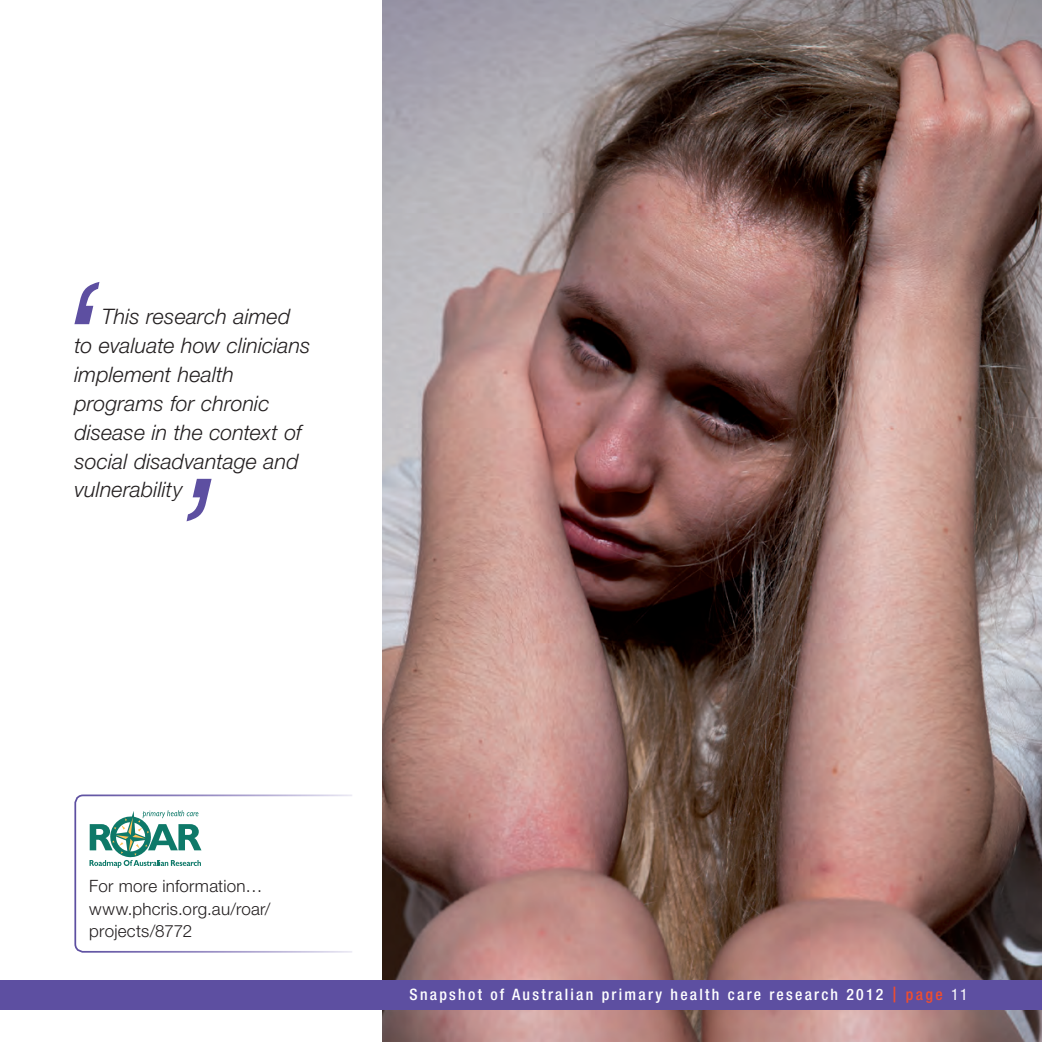
<style>
.page{position:relative;width:1042px;height:1042px;background:#fff}
.page>*{position:absolute;margin:0;border:0;box-sizing:border-box;transform-origin:0 0}
.Quotes{font:italic 300 21.35px/28.9px "Helvetica Neue LT";letter-spacing:.005em;color:#231f20}
.Body_Text{font:300 16.97px/22.9px "Helvetica Neue LT";letter-spacing:.015em;color:#231f20}
.t1{font:500 condensed 15.75px "Helvetica Neue LT";letter-spacing:.145em;color:#fff}
.s1{font-stretch:normal;color:#ef4d2f}
.s2{color:#ef4d2f}
.s3{font-weight:400}
</style>
<div class="page">
<svg style="left:74px;top:282px;width:25px;height:42px"></svg>
<svg style="left:187px;top:479px;width:25px;height:42px"></svg>
<img style="left:382px;top:0;width:660px;height:1042px">
<svg style="left:74px;top:794px;width:278px;height:159px"></svg>
<div style="left:0;top:980px;width:1042px;height:30px;background:#5d4fa1"></div>
<p class="Quotes" style="left:74px;top:302px;width:238px;text-indent:27px">This research aimed to evaluate how clinicians implement health programs for chronic disease in the context of social disadvantage and vulnerability</p>
<p class="Body_Text" style="left:89px;top:874px;width:183px">For more information… www.phcris.org.au/roar/ projects/8772</p>
<p class="t1" style="left:410px;top:985px;width:559px">Snapshot of Australian primary health care research 2012 <span class="s1">|</span> <span class="s2">page</span> <span class="s3">11</span></p>
</div>
